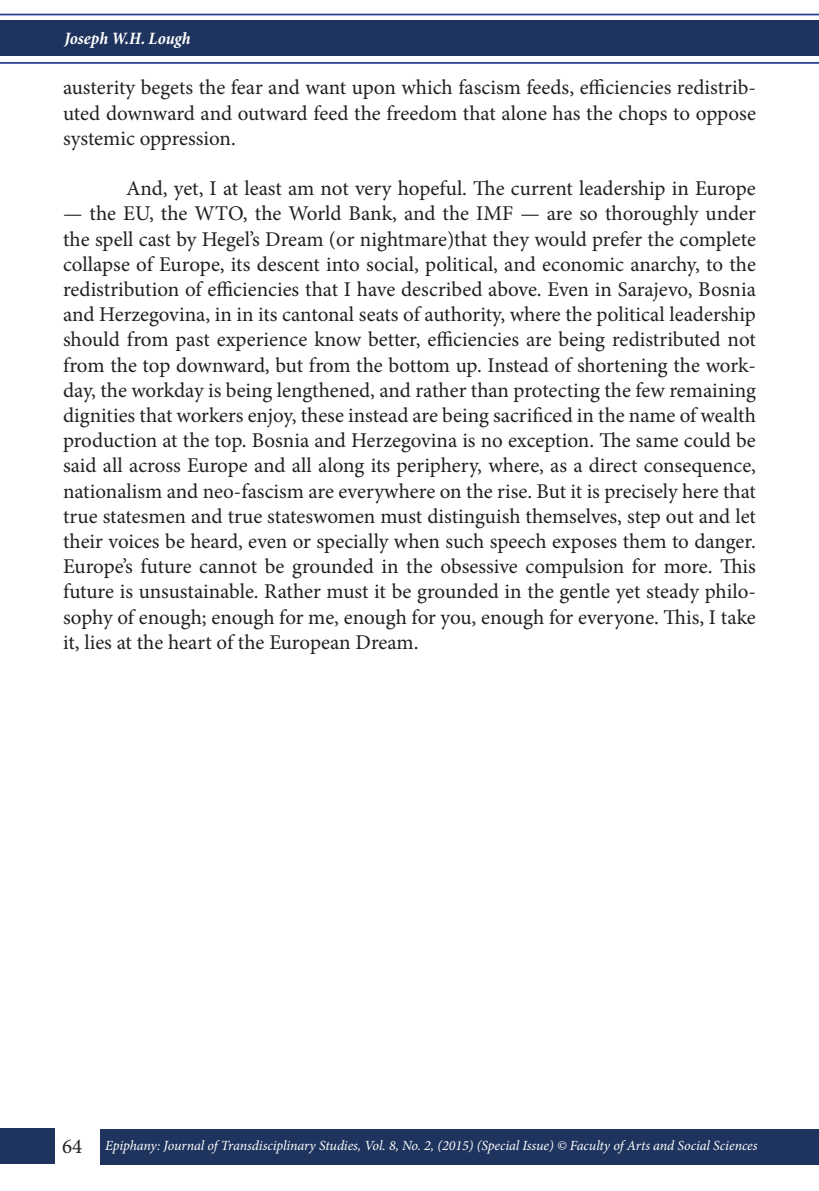
<style>
.page{position:relative;width:819px;height:1191px;background:#fff}
.page>*{position:absolute;margin:0;border:0;box-sizing:border-box;transform-origin:0 0}
.t1{font:21px/25.2px "Minion Pro";letter-spacing:-.005em;color:#231f20;text-align:justify}
.t2{font:italic 700 condensed 17.5px "Minion Pro";color:#fff}
.t3{font:italic 14px "Minion Pro";letter-spacing:-.01em;color:#fff}
</style>
<div class="page">
<div style="left:0;top:21px;width:819px;height:35px;background:#1e335d"></div>
<div style="left:100px;top:1128px;width:719px;height:36px;background:#1e335d"></div>
<div style="left:0;top:1128px;width:54px;height:35px;background:#1e335d"></div>
<hr style="left:0;top:14px;width:819px;height:1px;background:#253f8e">
<hr style="left:0;top:62px;width:819px;height:2px;background:#253f8e">
<p class="t2" style="left:64px;top:26px;width:128px">Joseph W.H. Lough</p>
<p class="t1" style="left:63px;top:75px;width:694px">austerity begets the fear and want upon which fascism feeds, efficiencies redistrib&shy;uted downward and outward feed the freedom that alone has the chops to oppose systemic oppression.</p>
<p class="t1" style="left:126px;top:176px;width:631px">And, yet, I at least am not very hopeful. The current leadership in Europe</p>
<p class="t1" style="left:63px;top:201px;width:694px">— the EU, the WTO, the World Bank, and the IMF — are so thoroughly under the spell cast by Hegel’s Dream (or nightmare)that they would prefer the complete collapse of Europe, its descent into social, political, and economic anarchy, to the redistribution of efficiencies that I have described above. Even in Sarajevo, Bosnia and Herzegovina, in in its cantonal seats of authority, where the political leadership should from past experience know better, efficiencies are being redistributed not from the top downward, but from the bottom up. Instead of shortening the work&shy;day, the workday is being lengthened, and rather than protecting the few remaining dignities that workers enjoy, these instead are being sacrificed in the name of wealth production at the top. Bosnia and Herzegovina is no exception. The same could be said all across Europe and all along its periphery, where, as a direct consequence, nationalism and neo-fascism are everywhere on the rise. But it is precisely here that true statesmen and true stateswomen must distinguish themselves, step out and let their voices be heard, even or specially when such speech exposes them to danger.<br>Europe’s future cannot be grounded in the obsessive compulsion for more. This future is unsustainable. Rather must it be grounded in the gentle yet steady philo&shy;sophy of enough; enough for me, enough for you, enough for everyone. This, I take it, lies at the heart of the European Dream.</p>
<p class="t1" style="left:62px;top:1133px;width:22px">64</p>
<p class="t3" style="left:105px;top:1136px;width:653px">Epiphany: Journal of Transdisciplinary Studies, Vol. 8, No. 2, (2015) (Special Issue) © Faculty of Arts and Social Sciences</p>
</div>
